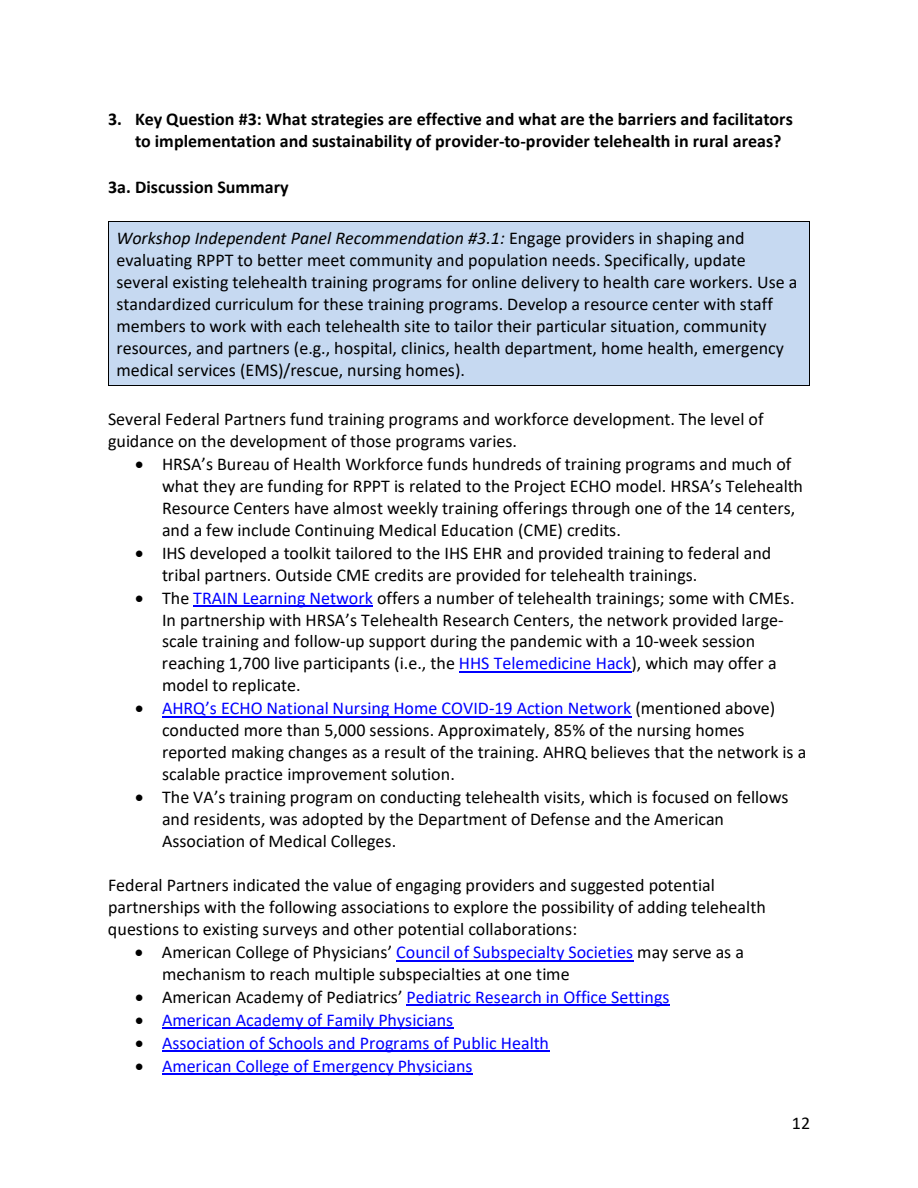
<style>
.page{position:relative;width:918px;height:1188px;background:#fff}
.page>*{position:absolute;margin:0;border:0;box-sizing:border-box;transform-origin:0 0}
.t1{font:18px/22px "Calibri";color:#000}
.t2{font:18px "Calibri";color:#00f}
.t3{font:700 18px/21.9px "Calibri";letter-spacing:.005em;color:#000}
.s1{font-style:italic}
.s2{color:#00f}
.s3{color:#000}
</style>
<div class="page">
<div style="left:109px;top:222px;width:700px;height:163px;background:#c6d9f1"></div>
<hr style="left:109px;top:221px;width:700px;height:1px;background:#000">
<hr style="left:108px;top:222px;width:1px;height:163px;background:#000">
<hr style="left:109px;top:385px;width:700px;height:1px;background:#000">
<hr style="left:809px;top:222px;width:1px;height:163px;background:#000">
<hr style="left:193px;top:606px;width:180px;height:1px;background:#00f">
<hr style="left:459px;top:671px;width:172px;height:2px;background:#00f">
<hr style="left:162px;top:716px;width:469px;height:1px;background:#00f">
<hr style="left:396px;top:960px;width:237px;height:1px;background:#00f">
<hr style="left:407px;top:1005px;width:263px;height:1px;background:#00f">
<hr style="left:162px;top:1028px;width:291px;height:1px;background:#00f">
<hr style="left:162px;top:1051px;width:387px;height:1px;background:#00f">
<hr style="left:162px;top:1074px;width:311px;height:1px;background:#00f">
<h3 class="t3" style="left:135px;top:108px;width:659px;text-indent:-27px">3. Key Question #3: What strategies are effective and what are the barriers and facilitators to implementation and sustainability of provider-to-provider telehealth in rural areas?</h3>
<h4 class="t3" style="left:108px;top:176px;width:182px">3a. Discussion Summary</h4>
<p class="t1" style="left:116px;top:226px;width:682px"><span class="s1">Workshop Independent Panel Recommendation #3.1:</span> Engage providers in shaping and evaluating RPPT to better meet community and population needs. Specifically, update several existing telehealth training programs for online delivery to health care workers. Use a standardized curriculum for these training programs. Develop a resource center with staff members to work with each telehealth site to tailor their particular situation, community resources, and partners (e.g., hospital, clinics, health department, home health, emergency medical services (EMS)/rescue, nursing homes).</p>
<p class="t1" style="left:108px;top:408px;width:657px">Several Federal Partners fund training programs and workforce development. The level of guidance on the development of those programs varies.</p>
<p class="t1" style="left:162px;top:452px;width:643px;text-indent:-27px">• HRSA’s Bureau of Health Workforce funds hundreds of training programs and much of what they are funding for RPPT is related to the Project ECHO model. HRSA’s Telehealth Resource Centers have almost weekly training offerings through one of the 14 centers, and a few include Continuing Medical Education (CME) credits.</p>
<p class="t1" style="left:162px;top:541px;width:611px;text-indent:-27px">• IHS developed a toolkit tailored to the IHS EHR and provided training to federal and tribal partners. Outside CME credits are provided for telehealth trainings.</p>
<p class="t1" style="left:162px;top:586px;width:634px;text-indent:-27px">• The <span class="s2">TRAIN Learning Network</span> offers a number of telehealth trainings; some with CMEs.<br>In partnership with HRSA’s Telehealth Research Centers, the network provided large&shy;scale training and follow-up support during the pandemic with a 10-week session reaching 1,700 live participants (i.e., the <span class="s2">HHS Telemedicine Hack</span>), which may offer a model to replicate.</p>
<p class="t1" style="left:162px;top:697px;width:646px;text-indent:-27px">• <span class="s2">AHRQ’s ECHO National Nursing Home COVID-19 Action Network</span> (mentioned above) conducted more than 5,000 sessions. Approximately, 85% of the nursing homes reported making changes as a result of the training. AHRQ believes that the network is a scalable practice improvement solution.</p>
<p class="t1" style="left:162px;top:786px;width:628px;text-indent:-27px">• The VA’s training program on conducting telehealth visits, which is focused on fellows and residents, was adopted by the Department of Defense and the American<br>Association of Medical Colleges.</p>
<p class="t1" style="left:108px;top:874px;width:659px">Federal Partners indicated the value of engaging providers and suggested potential partnerships with the following associations to explore the possibility of adding telehealth questions to existing surveys and other potential collaborations:</p>
<p class="t1" style="left:162px;top:941px;width:584px;text-indent:-27px">• American College of Physicians’ <span class="s2">Council of Subspecialty Societies</span> may serve as a mechanism to reach multiple subspecialties at one time</p>
<p class="t2" style="left:135px;top:984px;width:536px"><span class="s3">• American Academy of Pediatrics’</span> Pediatric Research in Office Settings</p>
<p class="t2" style="left:135px;top:1007px;width:320px"><span class="s3">•</span> American Academy of Family Physicians</p>
<p class="t2" style="left:135px;top:1030px;width:416px"><span class="s3">•</span> Association of Schools and Programs of Public Health</p>
<p class="t2" style="left:135px;top:1053px;width:339px"><span class="s3">•</span> American College of Emergency Physicians</p>
<p class="t1" style="left:792px;top:1112px;width:20px">12</p>
</div>
